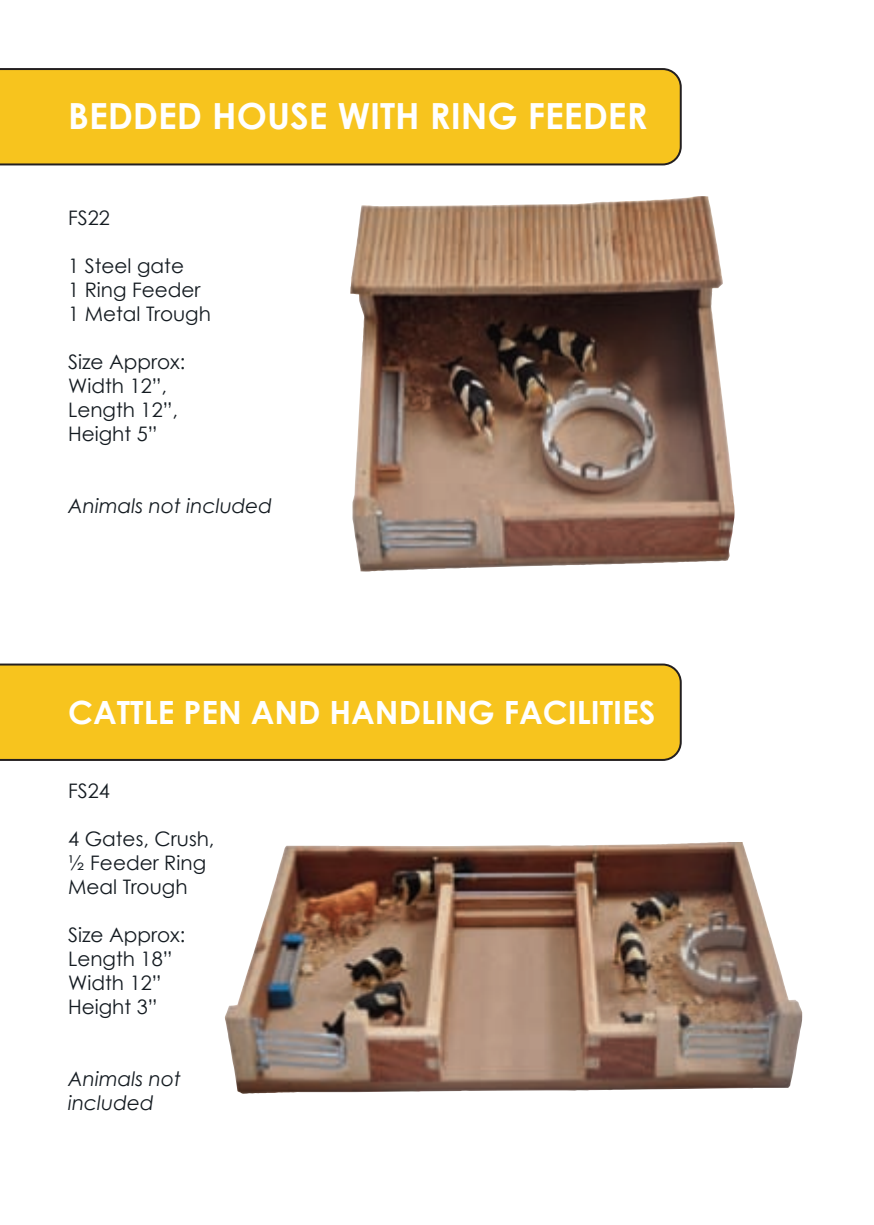
<style>
.page{position:relative;width:874px;height:1225px;background:#fff}
.page>*{position:absolute;margin:0;border:0;box-sizing:border-box;transform-origin:0 0}
.t1{font:700 36px "Century Gothic";color:#fff}
.t2{font:700 32px "Century Gothic";color:#fff}
.t3{font:20px/24px "Century Gothic";color:#141b21}
.t4{font:italic 20px/24px "Century Gothic";color:#141b21}
</style>
<div class="page">
<div style="left:0;top:68px;width:681px;height:97px;background:#f7c41e"></div>
<img style="left:350px;top:198px;width:384px;height:373px">
<div style="left:0;top:663px;width:681px;height:98px;background:#f7c41e"></div>
<img style="left:224px;top:842px;width:577px;height:251px">
<h1 class="t1" style="left:68px;top:93px;width:580px">BEDDED HOUSE WITH RING FEEDER</h1>
<p class="t3" style="left:68px;top:205px;width:43px">FS22</p>
<p class="t3" style="left:68px;top:253px;width:144px">1 Steel gate<br>1 Ring Feeder<br>1 Metal Trough</p>
<p class="t3" style="left:68px;top:349px;width:119px">Size Approx:<br>Width 12”,<br>Length 12”,<br>Height 5”</p>
<p class="t4" style="left:68px;top:493px;width:206px">Animals not included</p>
<h2 class="t2" style="left:68px;top:692px;width:588px">CATTLE PEN AND HANDLING FACILITIES</h2>
<p class="t3" style="left:68px;top:778px;width:43px">FS24</p>
<p class="t3" style="left:68px;top:826px;width:148px">4 Gates, Crush, ½ Feeder Ring<br>Meal Trough</p>
<p class="t3" style="left:68px;top:922px;width:119px">Size Approx:<br>Length 18”<br>Width 12”<br>Height 3”</p>
<p class="t4" style="left:68px;top:1066px;width:114px">Animals not included</p>
</div>
